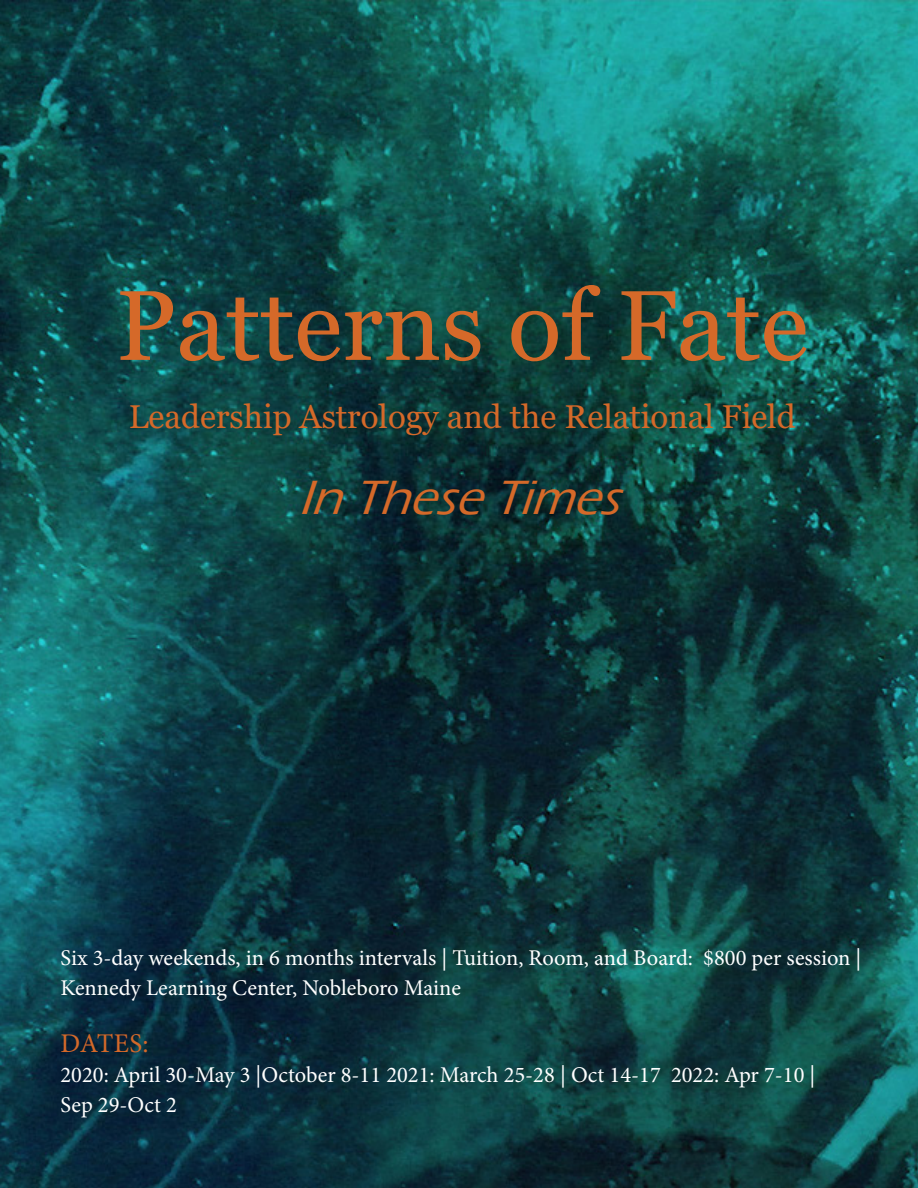
<style>
.page{position:relative;width:918px;height:1188px;background:#fff}
.page>*{position:absolute;margin:0;border:0;box-sizing:border-box;transform-origin:0 0}
.t1{font:99px "Georgia";color:#d56929}
.t2{font:italic 500 49.5px "Eras ITC";color:#d56929}
.t3{font:33px "Georgia";color:#d56929}
.t4{font:27px "Minion Pro";letter-spacing:-.01em;color:#d56929}
.t5{font:22.5px/30px "Minion Pro";color:#fff}
</style>
<div class="page">
<img style="left:0;top:0;width:918px;height:1188px">
<p class="t1" style="left:116px;top:266px;width:694px">Patterns of Fate</p>
<p class="t3" style="left:129px;top:397px;width:668px">Leadership Astrology and the Relational Field</p>
<p class="t2" style="left:299px;top:470px;width:338px">InTheseTimes</p>
<p class="t5" style="left:60px;top:942px;width:803px">Six 3-day weekends, in 6 months intervals | Tuition, Room, and Board: $800 per session |<br>Kennedy Learning Center, Nobleboro Maine</p>
<p class="t4" style="left:61px;top:1025px;width:90px">DATES:</p>
<p class="t5" style="left:60px;top:1060px;width:757px">2020: April 30-May 3 |October 8-11 2021: March 25-28 | Oct 14-17 2022: Apr 7-10 |<br>Sep 29-Oct 2</p>
</div>
